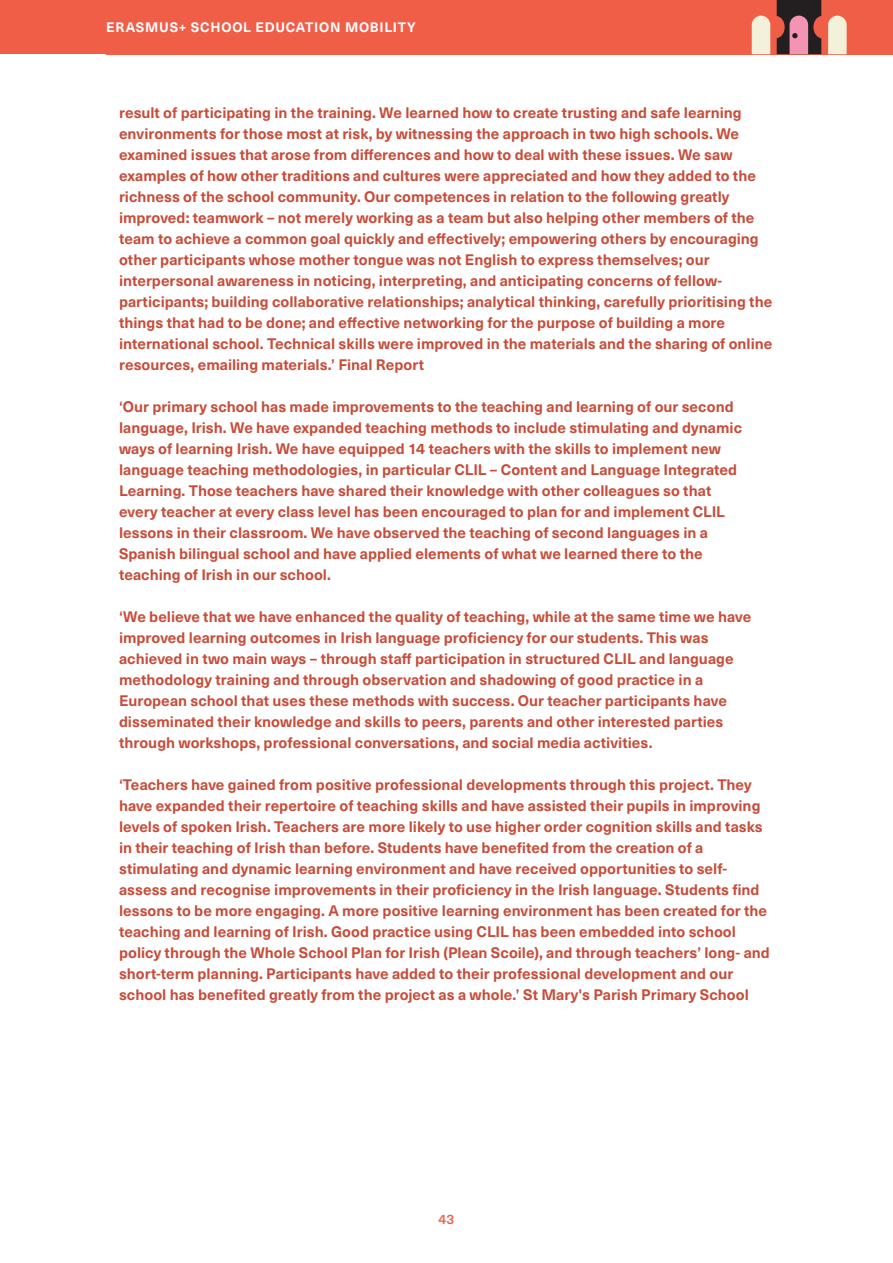
<style>
.page{position:relative;width:893px;height:1263px;background:#fff}
.page>*{position:absolute;margin:0;border:0;box-sizing:border-box;transform-origin:0 0}
.t1{font:700 15px/21px "Neue Haas Unica W1 G";color:#c74d3a}
.t2{font:700 13.5px "Neue Haas Unica W1 G";letter-spacing:.055em;color:#fff}
.t3{font:500 13.5px "Neue Haas Unica W1 G";color:#f15e48}
</style>
<div class="page">
<div style="left:0;top:0;width:893px;height:54px;background:#f15e48"></div>
<svg style="left:777px;top:0;width:44px;height:54px;background:#72454d"></svg>
<svg style="left:828px;top:16px;width:19px;height:38px"></svg>
<svg style="left:752px;top:16px;width:18px;height:38px"></svg>
<p class="t2" style="left:106px;top:17px;width:311px">ERASMUS+ SCHOOL EDUCATION MOBILITY</p>
<p class="t1" style="left:119px;top:101px;width:655px">result of participating in the training. We learned how to create trusting and safe learning environments for those most at risk, by witnessing the approach in two high schools. We examined issues that arose from differences and how to deal with these issues. We saw examples of how other traditions and cultures were appreciated and how they added to the richness of the school community. Our competences in relation to the following greatly improved: teamwork – not merely working as a team but also helping other members of the team to achieve a common goal quickly and effectively; empowering others by encouraging other participants whose mother tongue was not English to express themselves; our interpersonal awareness in noticing, interpreting, and anticipating concerns of fellow&shy;participants; building collaborative relationships; analytical thinking, carefully prioritising the things that had to be done; and effective networking for the purpose of building a more international school. Technical skills were improved in the materials and the sharing of online resources, emailing materials.’ Final Report</p>
<p class="t1" style="left:119px;top:395px;width:625px">‘Our primary school has made improvements to the teaching and learning of our second language, Irish. We have expanded teaching methods to include stimulating and dynamic ways of learning Irish. We have equipped 14 teachers with the skills to implement new language teaching methodologies, in particular CLIL – Content and Language Integrated Learning. Those teachers have shared their knowledge with other colleagues so that every teacher at every class level has been encouraged to plan for and implement CLIL lessons in their classroom. We have observed the teaching of second languages in a Spanish bilingual school and have applied elements of what we learned there to the teaching of Irish in our school.</p>
<p class="t1" style="left:119px;top:605px;width:634px">‘We believe that we have enhanced the quality of teaching, while at the same time we have improved learning outcomes in Irish language proficiency for our students. This was achieved in two main ways – through staff participation in structured CLIL and language methodology training and through observation and shadowing of good practice in a European school that uses these methods with success. Our teacher participants have disseminated their knowledge and skills to peers, parents and other interested parties through workshops, professional conversations, and social media activities.</p>
<p class="t1" style="left:119px;top:773px;width:652px">‘Teachers have gained from positive professional developments through this project. They have expanded their repertoire of teaching skills and have assisted their pupils in improving levels of spoken Irish. Teachers are more likely to use higher order cognition skills and tasks in their teaching of Irish than before. Students have benefited from the creation of a stimulating and dynamic learning environment and have received opportunities to self&shy;assess and recognise improvements in their proficiency in the Irish language. Students find lessons to be more engaging. A more positive learning environment has been created for the teaching and learning of Irish. Good practice using CLIL has been embedded into school policy through the Whole School Plan for Irish (Plean Scoile), and through teachers’ long- and short-term planning. Participants have added to their professional development and our school has benefited greatly from the project as a whole.’ St Mary's Parish Primary School</p>
<p class="t3" style="left:439px;top:1209px;width:17px">43</p>
</div>
